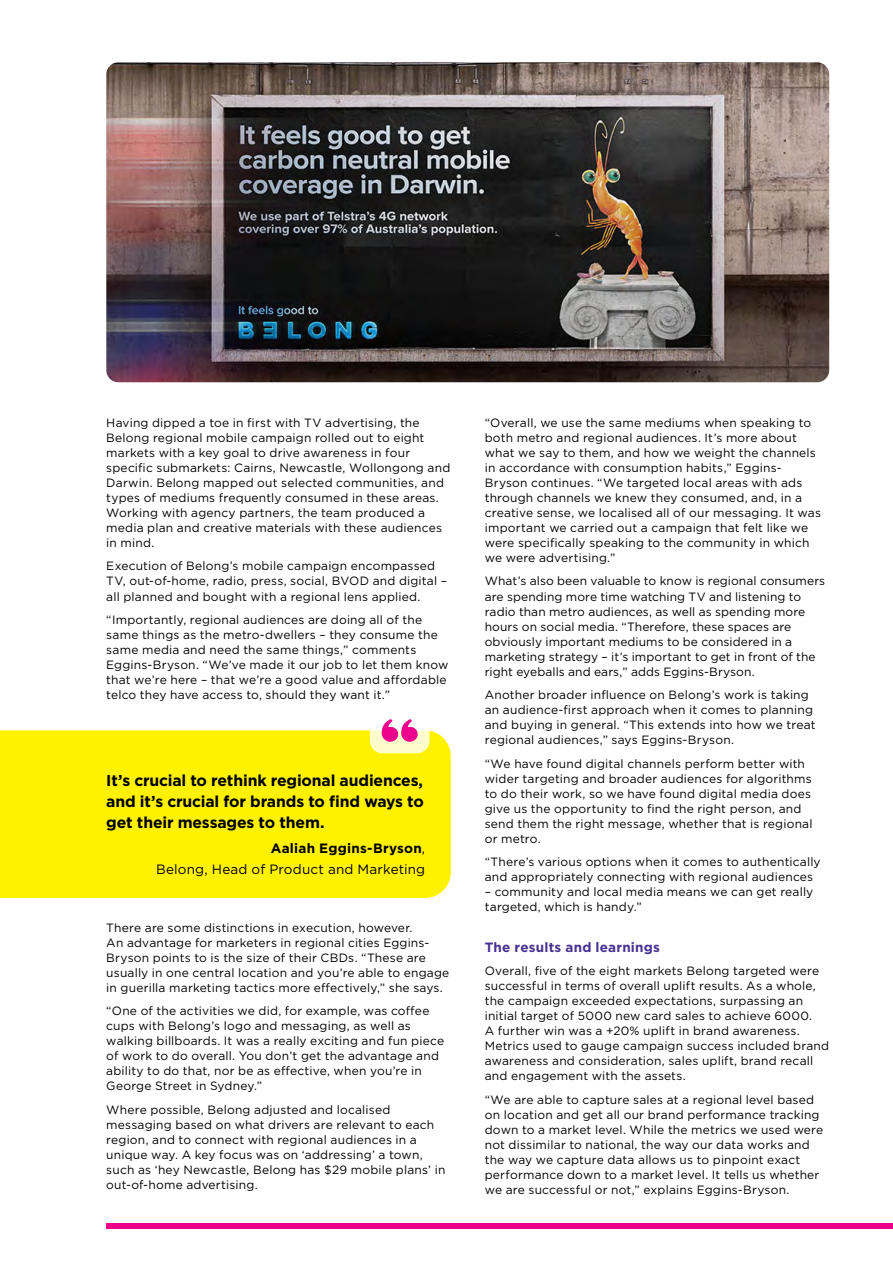
<style>
.page{position:relative;width:893px;height:1263px;background:#fff}
.page>*{position:absolute;margin:0;border:0;box-sizing:border-box;transform-origin:0 0}
.t1{font:700 15.75px/21px "Gotham";letter-spacing:-.01em;color:#000;text-align:justify}
.t2{font:13.5px/21px "Gotham";letter-spacing:.015em;color:#000;text-align:right}
.t3{font:700 13.5px "Gotham";letter-spacing:.015em;color:#473192}
.t4{font:12px/15px "Gotham";letter-spacing:.015em;color:#000}
.s1{font-weight:700}
</style>
<div class="page">
<div style="left:0;top:730px;width:451px;height:168px;background:#fff200"></div>
<div style="left:106px;top:1223px;width:787px;height:6px;background:#ec008c"></div>
<img style="left:106px;top:62px;width:723px;height:320px">
<svg style="left:370px;top:707px;width:59px;height:46px"></svg>
<svg style="left:382px;top:719px;width:36px;height:23px"></svg>
<p class="t4" style="left:106px;top:415px;width:345px">Having dipped a toe in first with TV advertising, the Belong regional mobile campaign rolled out to eight markets with a key goal to drive awareness in four specific submarkets: Cairns, Newcastle, Wollongong and Darwin. Belong mapped out selected communities, and types of mediums frequently consumed in these areas.<br>Working with agency partners, the team produced a media plan and creative materials with these audiences in mind.</p>
<p class="t4" style="left:106px;top:558px;width:342px">Execution of Belong’s mobile campaign encompassed<br>TV, out-of-home, radio, press, social, BVOD and digital – all planned and bought with a regional lens applied.</p>
<p class="t4" style="left:106px;top:612px;width:344px">“Importantly, regional audiences are doing all of the same things as the metro-dwellers – they consume the same media and need the same things,” comments Eggins-Bryson. “We’ve made it our job to let them know that we’re here – that we’re a good value and affordable telco they have access to, should they want it.”</p>
<p class="t1" style="left:106px;top:770px;width:319px">It’s crucial to rethink regional audiences, and it’s crucial for brands to find ways to get their messages to them.</p>
<p class="t2" style="left:156px;top:838px;width:271px"><span class="s1">Aaliah Eggins-Bryson</span>,<br>Belong, Head of Product and Marketing</p>
<p class="t4" style="left:106px;top:920px;width:345px">There are some distinctions in execution, however.<br>An advantage for marketers in regional cities Eggins-Bryson points to is the size of their CBDs. “These are usually in one central location and you’re able to engage in guerilla marketing tactics more effectively,” she says.</p>
<p class="t4" style="left:106px;top:1003px;width:339px">“One of the activities we did, for example, was coffee cups with Belong’s logo and messaging, as well as walking billboards. It was a really exciting and fun piece of work to do overall. You don’t get the advantage and ability to do that, nor be as effective, when you’re in George Street in Sydney.”</p>
<p class="t4" style="left:106px;top:1102px;width:341px">Where possible, Belong adjusted and localised messaging based on what drivers are relevant to each region, and to connect with regional audiences in a unique way. A key focus was on ‘addressing’ a town, such as ‘hey Newcastle, Belong has $29 mobile plans’ in out-of-home advertising.</p>
<p class="t4" style="left:485px;top:415px;width:338px">“Overall, we use the same mediums when speaking to both metro and regional audiences. It’s more about what we say to them, and how we weight the channels in accordance with consumption habits,” Eggins-Bryson continues. “We targeted local areas with ads through channels we knew they consumed, and, in a creative sense, we localised all of our messaging. It was important we carried out a campaign that felt like we were specifically speaking to the community in which we were advertising.”</p>
<p class="t4" style="left:485px;top:573px;width:342px">What’s also been valuable to know is regional consumers are spending more time watching TV and listening to radio than metro audiences, as well as spending more hours on social media. “Therefore, these spaces are obviously important mediums to be considered in a marketing strategy – it’s important to get in front of the right eyeballs and ears,” adds Eggins-Bryson.</p>
<p class="t4" style="left:485px;top:687px;width:332px">Another broader influence on Belong’s work is taking an audience-first approach when it comes to planning and buying in general. “This extends into how we treat regional audiences,” says Eggins-Bryson.</p>
<p class="t4" style="left:485px;top:755px;width:329px">“We have found digital channels perform better with wider targeting and broader audiences for algorithms to do their work, so we have found digital media does give us the opportunity to find the right person, and send them the right message, whether that is regional or metro.</p>
<p class="t4" style="left:485px;top:854px;width:337px">“There’s various options when it comes to authentically and appropriately connecting with regional audiences</p>
<p class="t4" style="left:485px;top:884px;width:330px">– community and local media means we can get really targeted, which is handy.”</p>
<p class="t3" style="left:485px;top:938px;width:177px">The results and learnings</p>
<p class="t4" style="left:485px;top:963px;width:346px">Overall, five of the eight markets Belong targeted were successful in terms of overall uplift results. As a whole, the campaign exceeded expectations, surpassing an initial target of 5000 new card sales to achieve 6000.<br>A further win was a +20% uplift in brand awareness.<br>Metrics used to gauge campaign success included brand awareness and consideration, sales uplift, brand recall and engagement with the assets.</p>
<p class="t4" style="left:485px;top:1091px;width:340px">“We are able to capture sales at a regional level based on location and get all our brand performance tracking down to a market level. While the metrics we used were not dissimilar to national, the way our data works and the way we capture data allows us to pinpoint exact performance down to a market level. It tells us whether we are successful or not,” explains Eggins-Bryson.</p>
</div>
